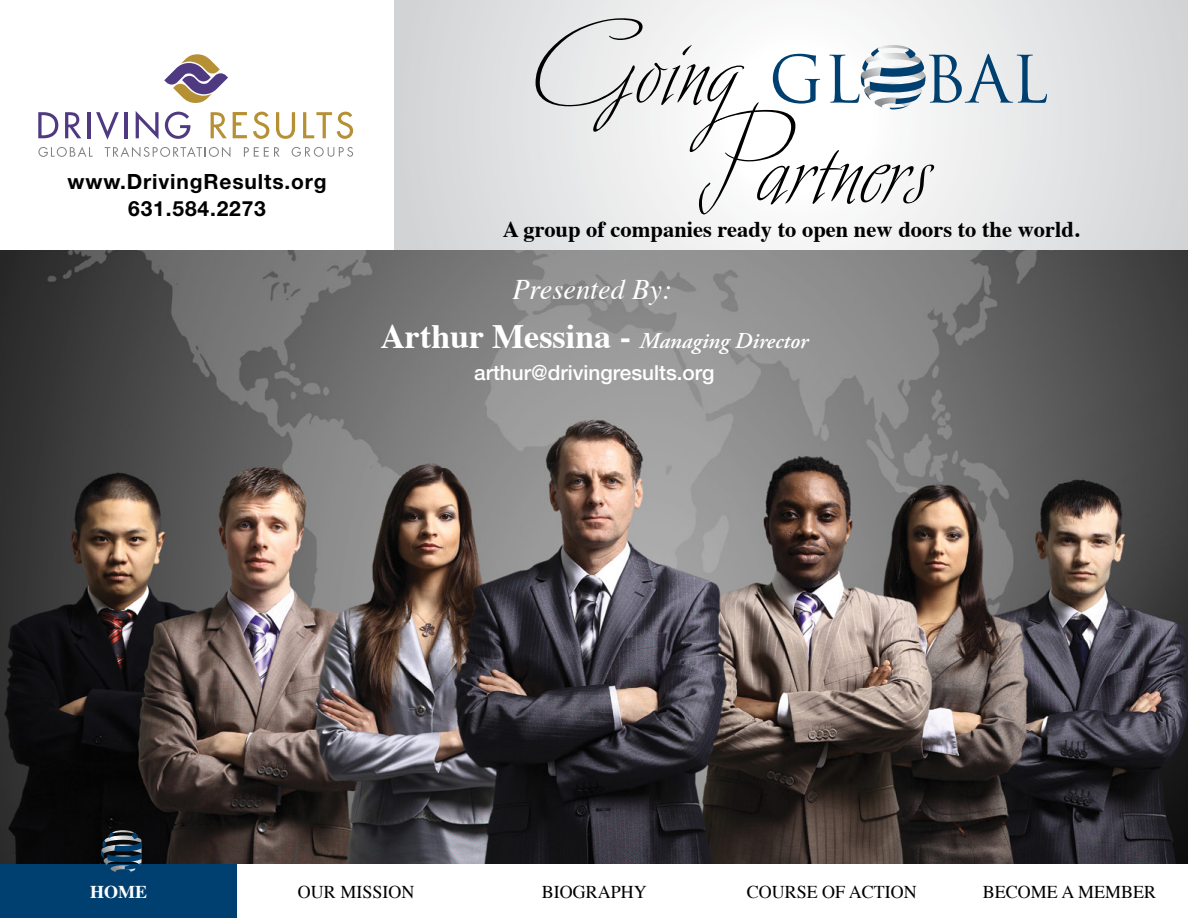
<style>
.page{position:relative;width:1188px;height:918px;background:#fff}
.page>*{position:absolute;margin:0;border:0;box-sizing:border-box;transform-origin:0 0}
.t1{font:italic 28.35px "Times";color:#fff}
.t2{font:italic 600 22.65px "Adobe Garamond Pro";color:#fff}
.t3{font:700 22.5px "Times";color:#000}
.t4{font:700 21px/27px "Helvetica Neue LT Std";letter-spacing:.04em;color:#000;text-align:center}
.t5{font:500 20.85px "Helvetica Neue LT Std";color:#fff}
.t6{font:18px "Times";color:#000}
.t7{font:700 18px "Times";color:#fff}
.s1{font-family:"Times";font-weight:700;font-style:normal;font-size:34.05px}
</style>
<div class="page">
<svg style="left:394px;top:0;width:794px;height:250px;background:#dfe0e2"></svg>
<img style="left:0;top:250px;width:1188px;height:615px">
<div style="left:0;top:865px;width:240px;height:53px;background:#004071"></div>
<div style="left:237px;top:865px;width:240px;height:53px;background:#fff"></div>
<svg style="left:38px;top:112px;width:20px;height:26px"></svg>
<svg style="left:65px;top:112px;width:16px;height:26px"></svg>
<hr style="left:87px;top:112px;width:3px;height:26px;background:#4f3a82">
<svg style="left:96px;top:112px;width:23px;height:28px"></svg>
<hr style="left:124px;top:112px;width:4px;height:26px;background:#4f3a82">
<svg style="left:136px;top:111px;width:23px;height:28px"></svg>
<svg style="left:165px;top:112px;width:25px;height:27px"></svg>
<svg style="left:211px;top:112px;width:16px;height:26px"></svg>
<svg style="left:253px;top:112px;width:16px;height:27px"></svg>
<svg style="left:276px;top:112px;width:19px;height:27px"></svg>
<svg style="left:303px;top:112px;width:50px;height:27px"></svg>
<svg style="left:233px;top:112px;width:14px;height:26px"></svg>
<svg style="left:164px;top:54px;width:64px;height:49px"></svg>
<svg style="left:38px;top:147px;width:55px;height:10px"></svg>
<svg style="left:105px;top:147px;width:125px;height:10px"></svg>
<svg style="left:292px;top:147px;width:61px;height:10px"></svg>
<svg style="left:244px;top:147px;width:36px;height:10px"></svg>
<svg style="left:536px;top:18px;width:511px;height:196px"></svg>
<svg style="left:95px;top:830px;width:47px;height:43px;background:#2b4356"></svg>
<p class="t4" style="left:68px;top:167px;width:261px">www.DrivingResults.org<br>631.584.2273</p>
<p class="t3" style="left:503px;top:208px;width:578px">A group of companies ready to open new doors to the world.</p>
<p class="t1" style="left:513px;top:265px;width:160px">Presented By:</p>
<p class="t2" style="left:380px;top:328px;width:430px"><span class="s1">Arthur Messina -</span> Managing Director</p>
<p class="t5" style="left:474px;top:360px;width:242px">arthur@drivingresults.org</p>
<p class="t7" style="left:90px;top:874px;width:59px">HOME</p>
<p class="t6" style="left:298px;top:875px;width:118px">OUR MISSION</p>
<p class="t6" style="left:542px;top:875px;width:106px">BIOGRAPHY</p>
<p class="t6" style="left:747px;top:875px;width:172px">COURSE OF ACTION</p>
<p class="t6" style="left:983px;top:875px;width:175px">BECOME A MEMBER</p>
</div>
